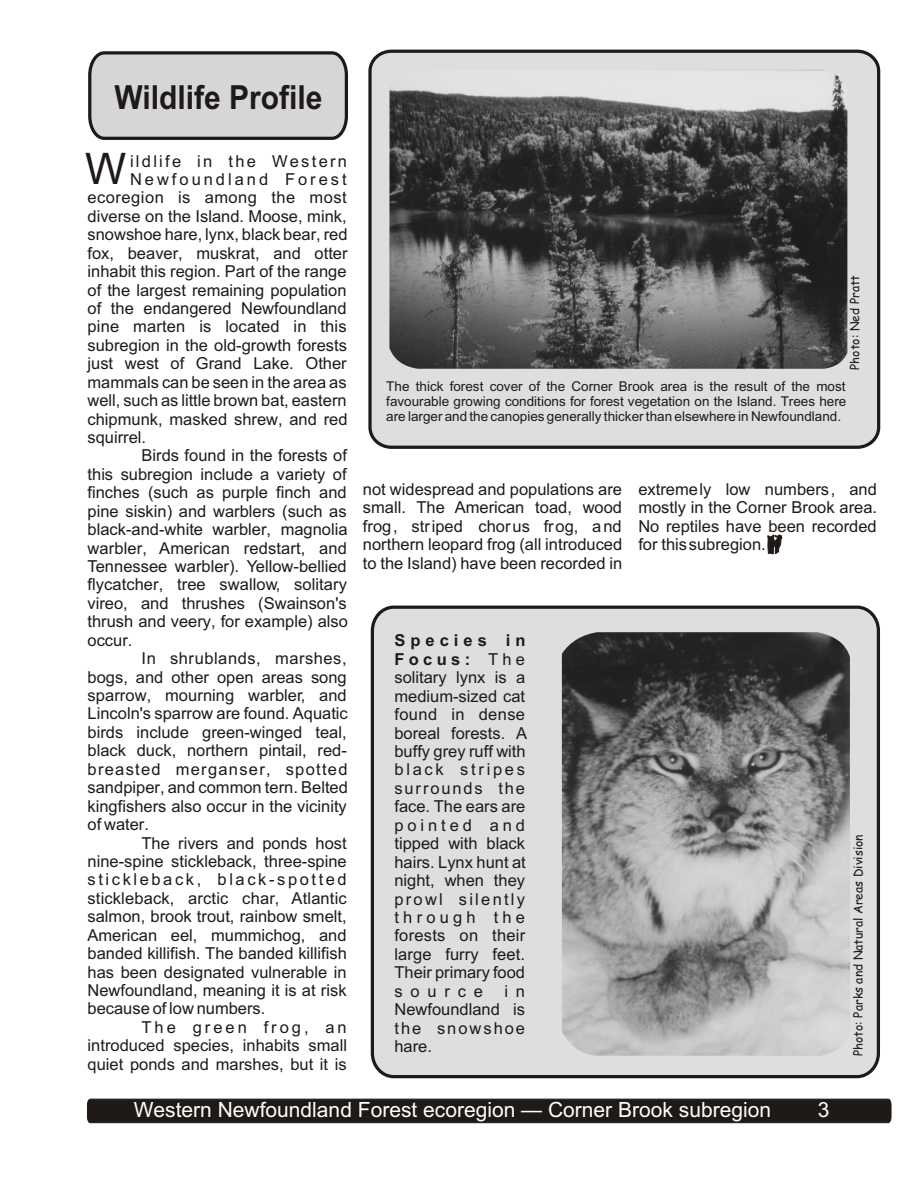
<style>
.page{position:relative;width:918px;height:1188px;background:#fff}
.page>*{position:absolute;margin:0;border:0;box-sizing:border-box;transform-origin:0 0}
.t1{font:43.5px "Arial";color:#1f1a17}
.t2{font:700 33.15px "Arial";color:#1f1a17;scale:.9 1}
.t3{font:21px "Arial";color:#fff}
.t4{font:16.5px/18.5px "Arial";color:#1f1a17}
.t5{font:16.5px "Arial";letter-spacing:.03em;color:#1f1a17}
.t6{font:16.5px "Arial";letter-spacing:.18em;color:#1f1a17}
.t7{font:16.5px "Arial";letter-spacing:.08em;color:#1f1a17}
.t8{font:16.5px "Arial";letter-spacing:.155em;color:#1f1a17}
.t9{font:16.5px "Arial";letter-spacing:.14em;color:#1f1a17}
.t10{font:13.5px/15.1px "Arial";color:#1f1a17;text-align:justify}
.t11{font:12px "Comic Sans MS";color:#1f1a17}
.s1{font-weight:700}
</style>
<div class="page">
<div style="left:371px;top:606px;width:509px;height:472px;background:#dedede;border:3px solid #1f1a17;border-radius:22px"></div>
<div style="left:368px;top:50px;width:512px;height:399px;background:#dedede;border:3px solid #1f1a17;border-radius:21px"></div>
<svg style="left:767px;top:535px;width:15px;height:19px"></svg>
<svg style="left:87px;top:1099px;width:804px;height:24px;background:#201b18"></svg>
<svg style="left:88px;top:51px;width:260px;height:89px;background:#c7c6c6"></svg>
<img style="left:389px;top:70px;width:458px;height:299px">
<img style="left:562px;top:632px;width:288px;height:424px">
<h2 class="t2" style="left:115px;top:85px;width:233px">Wildlife Profile</h2>
<h1 class="t1" style="left:85px;top:153px;width:43px">W</h1>
<p class="t9" style="left:130px;top:154px;width:219px">ildlife in the Western</p>
<p class="t6" style="left:130px;top:173px;width:218px">Newfoundland Forest</p>
<p class="t5" style="left:88px;top:191px;width:261px">ecoregion is among the most</p>
<p class="t4" style="left:88px;top:208px;width:261px">diverse on the Island. Moose, mink,</p>
<p class="t4" style="left:88px;top:227px;width:261px">snowshoe hare, lynx, black bear, red</p>
<p class="t4" style="left:88px;top:245px;width:262px">fox, beaver, muskrat, and otter</p>
<p class="t4" style="left:88px;top:264px;width:261px">inhabit this region. Part of the range</p>
<p class="t4" style="left:88px;top:282px;width:261px">of the largest remaining population</p>
<p class="t4" style="left:88px;top:300px;width:261px">of the endangered Newfoundland</p>
<p class="t4" style="left:88px;top:319px;width:261px">pine marten is located in this</p>
<p class="t4" style="left:88px;top:337px;width:261px">subregion in the old-growth forests</p>
<p class="t4" style="left:88px;top:356px;width:261px">just west of Grand Lake. Other</p>
<p class="t4" style="left:88px;top:374px;width:261px">mammals can be seen in the area as</p>
<p class="t4" style="left:88px;top:393px;width:261px">well, such as little brown bat, eastern</p>
<p class="t4" style="left:88px;top:411px;width:262px">chipmunk, masked shrew, and red</p>
<p class="t4" style="left:88px;top:430px;width:60px">squirrel.</p>
<p class="t4" style="left:142px;top:448px;width:207px">Birds found in the forests of</p>
<p class="t4" style="left:88px;top:466px;width:261px">this subregion include a variety of</p>
<p class="t11" style="left:850px;top:370px;width:96px;rotate:-90deg">Photo: Ned Pratt</p>
<p class="t10" style="left:386px;top:380px;width:462px">The thick forest cover of the Corner Brook area is the result of the most favourable growing conditions for forest vegetation on the Island. Trees here are larger and the canopies generally thicker than elsewhere in Newfoundland.</p>
<p class="t4" style="left:363px;top:481px;width:515px">not widespread and populations are extremely low numbers, and</p>
<p class="t4" style="left:88px;top:487px;width:791px;line-height:14.9px">finches (such as purple finch and<br>pine siskin) and warblers (such as small. The American toad, wood mostly in the Corner Brook area.</p>
<p class="t4" style="left:88px;top:518px;width:791px">black-and-white warbler, magnolia frog, striped chorus frog, and No reptiles have been recorded warbler, American redstart, and northern leopard frog (all introduced for this subregion.</p>
<p class="t4" style="left:88px;top:559px;width:536px">Tennessee warbler). Yellow-bellied to the Island) have been recorded in</p>
<p class="t4" style="left:88px;top:577px;width:261px">flycatcher, tree swallow, solitary</p>
<p class="t4" style="left:88px;top:595px;width:261px">vireo, and thrushes (Swainson's</p>
<p class="t4" style="left:88px;top:614px;width:262px">thrush and veery, for example) also</p>
<p class="t4" style="left:88px;top:632px;width:46px">occur.</p>
<p class="t5" style="left:142px;top:652px;width:207px">In shrublands, marshes,</p>
<p class="t4" style="left:88px;top:669px;width:261px">bogs, and other open areas song</p>
<p class="t4" style="left:88px;top:688px;width:261px">sparrow, mourning warbler, and</p>
<p class="t4" style="left:88px;top:706px;width:262px">Lincoln's sparrow are found. Aquatic</p>
<p class="t4" style="left:88px;top:724px;width:261px">birds include green-winged teal,</p>
<p class="t4" style="left:88px;top:743px;width:261px">black duck, northern pintail, red-</p>
<p class="t7" style="left:88px;top:763px;width:262px">breasted merganser, spotted</p>
<p class="t4" style="left:88px;top:780px;width:262px">sandpiper, and common tern. Belted</p>
<p class="t4" style="left:88px;top:798px;width:261px">kingfishers also occur in the vicinity</p>
<p class="t4" style="left:88px;top:817px;width:63px">of water.</p>
<p class="t4" style="left:142px;top:835px;width:207px">The rivers and ponds host</p>
<p class="t4" style="left:88px;top:853px;width:261px">nine-spine stickleback, three-spine</p>
<p class="t8" style="left:88px;top:873px;width:261px">stickleback, black-spotted</p>
<p class="t4" style="left:88px;top:890px;width:261px">stickleback, arctic char, Atlantic</p>
<p class="t4" style="left:88px;top:909px;width:261px">salmon, brook trout, rainbow smelt,</p>
<p class="t4" style="left:88px;top:927px;width:261px">American eel, mummichog, and</p>
<p class="t4" style="left:88px;top:946px;width:261px">banded killifish. The banded killifish</p>
<p class="t4" style="left:88px;top:964px;width:261px">has been designated vulnerable in</p>
<p class="t4" style="left:88px;top:982px;width:261px">Newfoundland, meaning it is at risk</p>
<p class="t4" style="left:88px;top:1001px;width:179px">because of low numbers.</p>
<p class="t6" style="left:142px;top:1021px;width:207px">The green frog, an</p>
<p class="t4" style="left:88px;top:1038px;width:261px">introduced species, inhabits small</p>
<p class="t4" style="left:88px;top:1056px;width:261px">quiet ponds and marshes, but it is</p>
<p class="t3" style="left:134px;top:1101px;width:639px">Western Newfoundland Forest ecoregion — Corner Brook subregion</p>
<p class="t3" style="left:818px;top:1101px;width:13px">3</p>
<p class="t4" style="left:394px;top:633px;width:134px"><span class="s1">Species in<br>Focus:</span> The solitary lynx is a medium-sized cat found in dense boreal forests. A buffy grey ruff with black stripes surrounds the face. The ears are pointed and tipped with black hairs. Lynx hunt at night, when they prowl silently through the forests on their large furry feet.<br>Their primary food source</p>
<p class="t11" style="left:853px;top:1056px;width:223px;rotate:-90deg">Photo: Parks and Natural Areas Division</p>
<p class="t4" style="left:394px;top:983px;width:132px;text-align:justify;text-indent:110px">i n Newfoundland is the snowshoe hare.</p>
</div>
